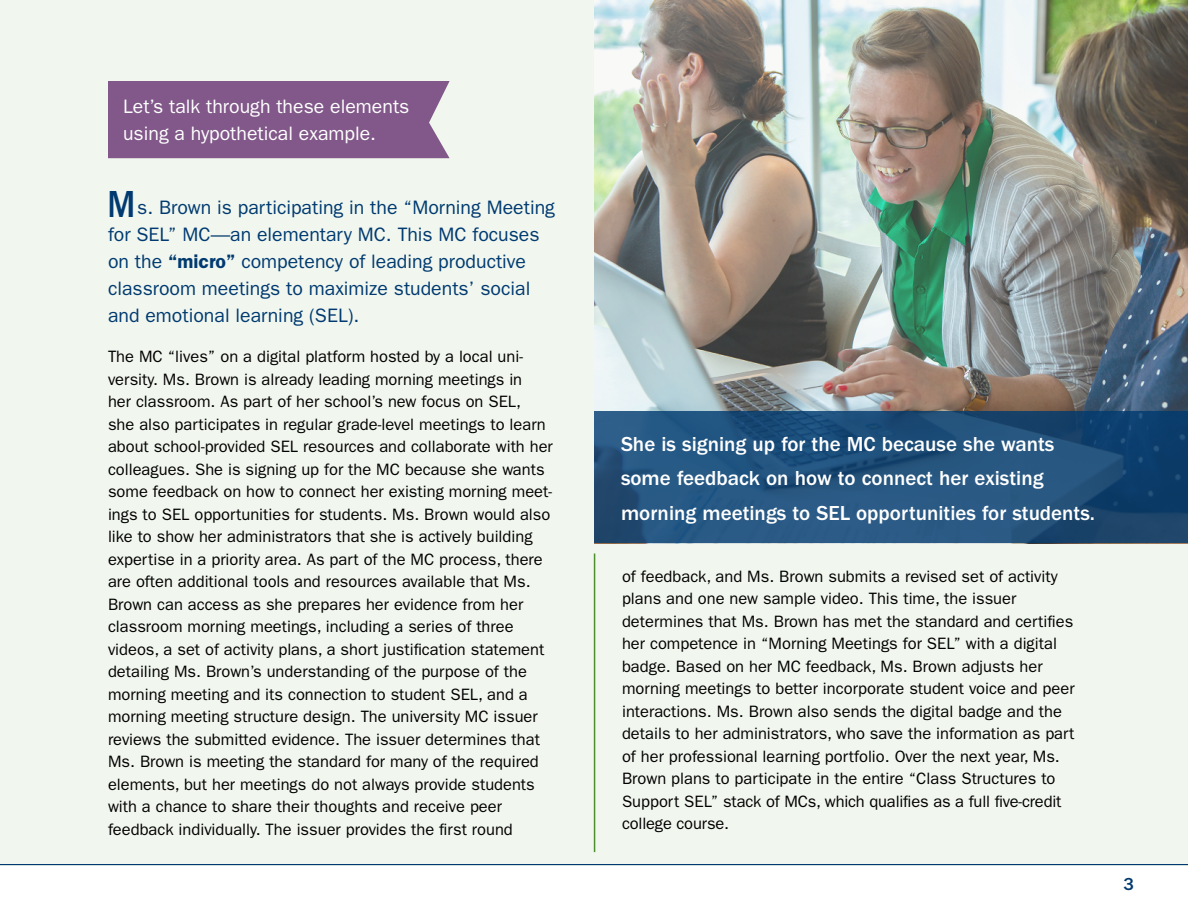
<style>
.page{position:relative;width:1188px;height:918px;background:#fff}
.page>*{position:absolute;margin:0;border:0;box-sizing:border-box;transform-origin:0 0}
.t1{font:500 39px "Franklin Gothic URW Con";color:#003a70}
.t2{font:500 21px/34.5px "ITC Franklin Gothic Std";color:#fff}
.t3{font:19.5px/27px "ITC Franklin Gothic Std";color:#003a70}
.t4{font:19.5px/27px "ITC Franklin Gothic Std";color:#fff}
.t5{font:500 18px "ITC Franklin Gothic Std";color:#003a70}
.t6{font:16.5px/22.5px "ITC Franklin Gothic Std";color:#000}
.s1{font-weight:600}
</style>
<div class="page">
<div style="left:0;top:0;width:1188px;height:865px;background:#f1f6ee"></div>
<hr style="left:0;top:864px;width:1188px;height:1px;background:#003a70">
<div style="left:108px;top:81px;width:342px;height:77px;background:#815889"></div>
<img style="left:594px;top:0;width:594px;height:411px">
<svg style="left:594px;top:411px;width:594px;height:132px;background:#20507b"></svg>
<hr style="left:594px;top:554px;width:1px;height:298px;background:#4c902d">
<p class="t4" style="left:123px;top:93px;width:288px">Let’s talk through these elements using a hypothetical example.</p>
<p class="t1" style="left:108px;top:178px;width:29px">M</p>
<p class="t3" style="left:108px;top:194px;width:449px;text-indent:29px">s. Brown is participating in the “Morning Meeting for SEL” MC—an elementary MC. This MC focuses on the <span class="s1">“micro”</span> competency of leading productive classroom meetings to maximize students’ social and emotional learning (SEL).</p>
<p class="t6" style="left:108px;top:346px;width:446px">The MC “lives” on a digital platform hosted by a local uni&shy;versity. Ms. Brown is already leading morning meetings in<br>her classroom. As part of her school’s new focus on SEL,<br>she also participates in regular grade-level meetings to learn about school-provided SEL resources and collaborate with her colleagues. She is signing up for the MC because she wants some feedback on how to connect her existing morning meet&shy;ings to SEL opportunities for students. Ms. Brown would also like to show her administrators that she is actively building expertise in a priority area. As part of the MC process, there are often additional tools and resources available that Ms.<br>Brown can access as she prepares her evidence from her classroom morning meetings, including a series of three videos, a set of activity plans, a short justification statement detailing Ms. Brown’s understanding of the purpose of the morning meeting and its connection to student SEL, and a morning meeting structure design. The university MC issuer reviews the submitted evidence. The issuer determines that Ms. Brown is meeting the standard for many of the required elements, but her meetings do not always provide students with a chance to share their thoughts and receive peer feedback individually. The issuer provides the first round</p>
<p class="t2" style="left:621px;top:427px;width:476px">She is signing up for the MC because she wants some feedback on how to connect her existing morning meetings to SEL opportunities for students.</p>
<p class="t6" style="left:622px;top:565px;width:454px">of feedback, and Ms. Brown submits a revised set of activity plans and one new sample video. This time, the issuer determines that Ms. Brown has met the standard and certifies her competence in “Morning Meetings for SEL” with a digital badge. Based on her MC feedback, Ms. Brown adjusts her morning meetings to better incorporate student voice and peer interactions. Ms. Brown also sends the digital badge and the details to her administrators, who save the information as part of her professional learning portfolio. Over the next year, Ms.<br>Brown plans to participate in the entire “Class Structures to Support SEL” stack of MCs, which qualifies as a full five-credit college course.</p>
<p class="t5" style="left:1123px;top:874px;width:12px">3</p>
</div>
